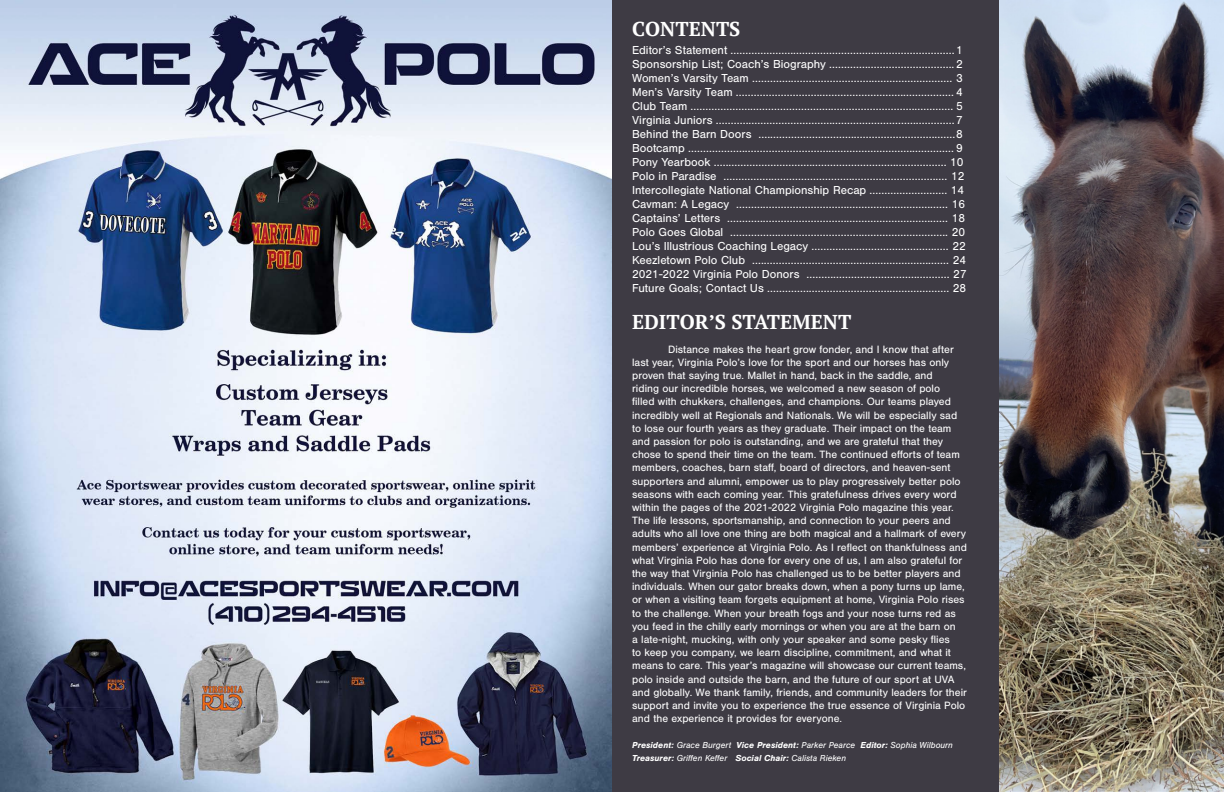
<style>
.page{position:relative;width:1224px;height:792px;background:#fff}
.page>*{position:absolute;margin:0;border:0;box-sizing:border-box;transform-origin:0 0}
.Title_2{font:700 20px "PT Serif";color:#fff}
.Paragraph_Style_1{font:12px "Nimbus San";color:#fff}
.Paragraph_Style_1-2{font:11px/13.2px "Nimbus San";color:#fff}
.Paragraph_Style_1-3{font:italic 9px "Nimbus San";color:#fff}
.s1{font-weight:700}
</style>
<div class="page">
<img style="left:0;top:0;width:612px;height:792px">
<div style="left:612px;top:0;width:612px;height:792px;background:#3e3b44"></div>
<img style="left:999px;top:0;width:225px;height:792px">
<p class="Title_2" style="left:632px;top:15px;width:110px">CONTENTS</p>
<p class="Paragraph_Style_1" style="left:632px;top:44px;width:332px">Editor’s Statement ...........................................................................1</p>
<p class="Paragraph_Style_1" style="left:632px;top:58px;width:332px">Sponsorship List; Coach’s Biography ..........................................2</p>
<p class="Paragraph_Style_1" style="left:632px;top:72px;width:332px">Women’s Varsity Team ................................................................... 3</p>
<p class="Paragraph_Style_1" style="left:632px;top:86px;width:332px">Men’s Varsity Team ......................................................................... 4</p>
<p class="Paragraph_Style_1" style="left:632px;top:100px;width:332px">Club Team ........................................................................................ 5</p>
<p class="Paragraph_Style_1" style="left:632px;top:114px;width:332px">Virginia Juniors ................................................................................7</p>
<p class="Paragraph_Style_1" style="left:632px;top:128px;width:332px">Behind the Barn Doors ..................................................................8</p>
<p class="Paragraph_Style_1" style="left:632px;top:142px;width:332px">Bootcamp ......................................................................................... 9</p>
<p class="Paragraph_Style_1" style="left:632px;top:156px;width:333px">Pony Yearbook .............................................................................. 10</p>
<p class="Paragraph_Style_1" style="left:632px;top:170px;width:334px">Polo in Paradise ........................................................................... 12</p>
<p class="Paragraph_Style_1" style="left:632px;top:184px;width:334px">Intercollegiate National Championship Recap .......................... 14</p>
<p class="Paragraph_Style_1" style="left:632px;top:198px;width:334px">Cavman: A Legacy ....................................................................... 16</p>
<p class="Paragraph_Style_1" style="left:632px;top:212px;width:334px">Captains’ Letters .......................................................................... 18</p>
<p class="Paragraph_Style_1" style="left:632px;top:226px;width:335px">Polo Goes Global ......................................................................... 20</p>
<p class="Paragraph_Style_1" style="left:632px;top:240px;width:335px">Lou’s Illustrious Coaching Legacy .............................................. 22</p>
<p class="Paragraph_Style_1" style="left:632px;top:254px;width:335px">Keezletown Polo Club .................................................................. 24</p>
<p class="Paragraph_Style_1" style="left:632px;top:268px;width:336px">2021-2022 Virginia Polo Donors ................................................ 27</p>
<p class="Paragraph_Style_1" style="left:632px;top:282px;width:336px">Future Goals; Contact Us ............................................................. 28</p>
<p class="Title_2" style="left:632px;top:308px;width:221px">EDITOR’S STATEMENT</p>
<p class="Paragraph_Style_1-2" style="left:632px;top:343px;width:336px;text-indent:36px">Distance makes the heart grow fonder, and I know that after last year, Virginia Polo’s love for the sport and our horses has only proven that saying true. Mallet in hand, back in the saddle, and<br>riding our incredible horses, we welcomed a new season of polo<br>filled with chukkers, challenges, and champions. Our teams played incredibly well at Regionals and Nationals. We will be especially sad to lose our fourth years as they graduate. Their impact on the team and passion for polo is outstanding, and we are grateful that they chose to spend their time on the team. The continued efforts of team members, coaches, barn staff, board of directors, and heaven-sent supporters and alumni, empower us to play progressively better polo seasons with each coming year. This gratefulness drives every word within the pages of the 2021-2022 Virginia Polo magazine this year.<br>The life lessons, sportsmanship, and connection to your peers and adults who all love one thing are both magical and a hallmark of every members’ experience at Virginia Polo. As I reflect on thankfulness and what Virginia Polo has done for every one of us, I am also grateful for the way that Virginia Polo has challenged us to be better players and individuals. When our gator breaks down, when a pony turns up lame, or when a visiting team forgets equipment at home, Virginia Polo rises to the challenge. When your breath fogs and your nose turns red as you feed in the chilly early mornings or when you are at the barn on<br>a late-night, mucking, with only your speaker and some pesky flies<br>to keep you company, we learn discipline, commitment, and what it means to care. This year’s magazine will showcase our current teams, polo inside and outside the barn, and the future of our sport at UVA and globally. We thank family, friends, and community leaders for their support and invite you to experience the true essence of Virginia Polo and the experience it provides for everyone.</p>
<p class="Paragraph_Style_1-3" style="left:632px;top:740px;width:322px"><span class="s1">President:</span> Grace Burgert <span class="s1">Vice President:</span> Parker Pearce <span class="s1">Editor:</span> Sophia Wilbourn</p>
<p class="Paragraph_Style_1-3" style="left:632px;top:753px;width:215px"><span class="s1">Treasurer:</span> Griffen Keffer <span class="s1">Social Chair:</span> Calista Rieken</p>
</div>
